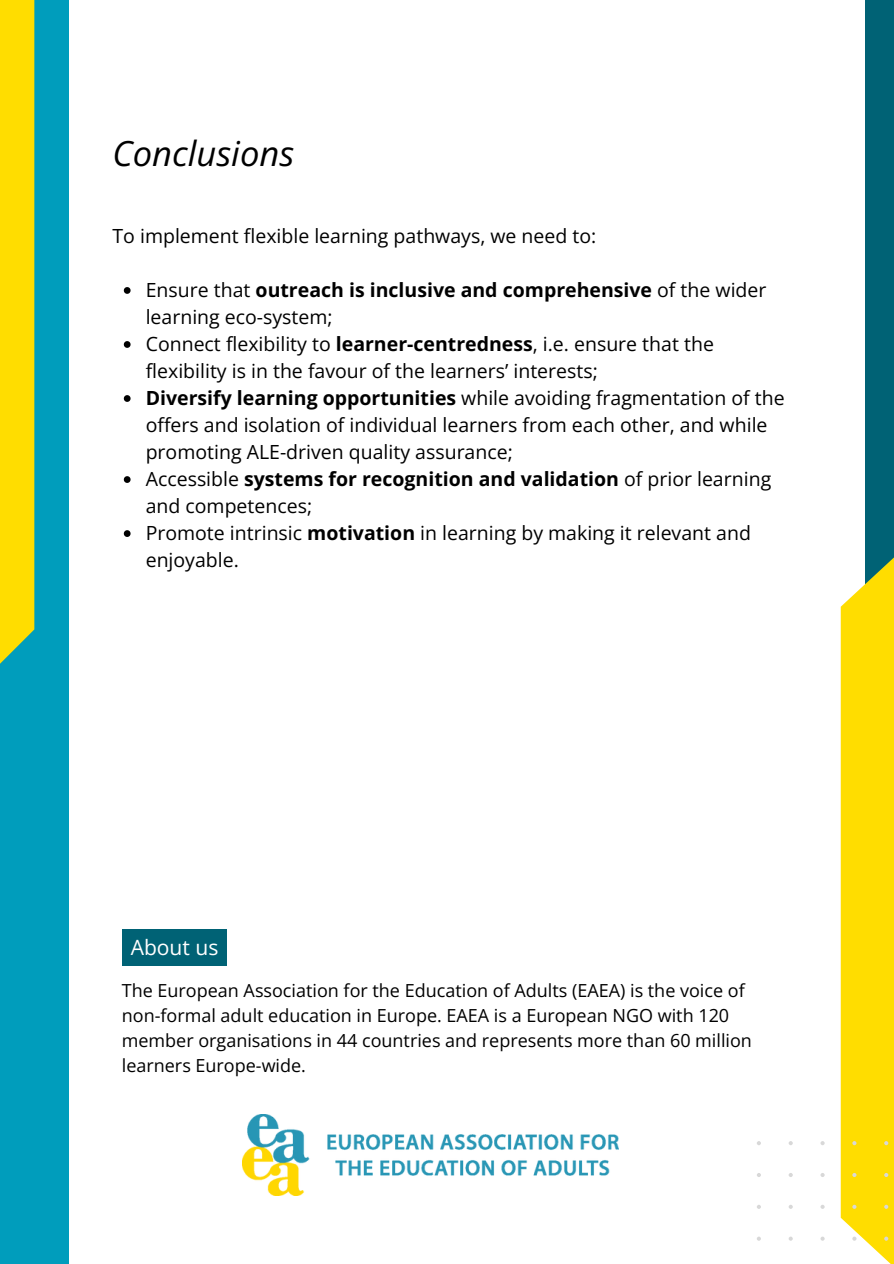
<style>
.page{position:relative;width:894px;height:1264px;background:#fff}
.page>*{position:absolute;margin:0;border:0;box-sizing:border-box;transform-origin:0 0}
.t1{font:italic 34.5px "Open Sans";color:#000}
.t2{font:21px "Open Sans";color:#fff}
.t3{font:19.5px/27px "Open Sans";color:#000}
.t4{font:18px/24.8px "Open Sans";color:#000}
.s1{font-weight:700}
</style>
<div class="page">
<div style="left:0;top:0;width:69px;height:1263px;background:#009dbc"></div>
<div style="left:0;top:0;width:34px;height:696px;background:#fd0"></div>
<div style="left:865px;top:0;width:28px;height:1005px;background:#006275"></div>
<svg style="left:757px;top:1141px;width:3px;height:4px"></svg>
<svg style="left:788px;top:1141px;width:4px;height:4px"></svg>
<svg style="left:820px;top:1141px;width:4px;height:4px"></svg>
<svg style="left:757px;top:1173px;width:3px;height:4px"></svg>
<svg style="left:820px;top:1236px;width:4px;height:4px"></svg>
<svg style="left:840px;top:558px;width:53px;height:705px;background:#fcde12"></svg>
<div style="left:122px;top:929px;width:105px;height:37px;background:#006275"></div>
<img style="left:242px;top:1114px;width:376px;height:81px">
<svg style="left:124px;top:287px;width:6px;height:7px"></svg>
<svg style="left:124px;top:341px;width:6px;height:7px"></svg>
<svg style="left:124px;top:395px;width:6px;height:7px"></svg>
<svg style="left:124px;top:476px;width:6px;height:7px"></svg>
<svg style="left:124px;top:530px;width:6px;height:7px"></svg>
<p class="t1" style="left:112px;top:129px;width:183px">Conclusions</p>
<p class="t3" style="left:112px;top:222px;width:485px">To implement flexible learning pathways, we need to:</p>
<p class="t3" style="left:146px;top:276px;width:622px">Ensure that <span class="s1">outreach is inclusive and comprehensive</span> of the wider learning eco-system;</p>
<p class="t3" style="left:146px;top:330px;width:569px">Connect flexibility to <span class="s1">learner-centredness</span>, i.e. ensure that the flexibility is in the favour of the learners’ interests;</p>
<p class="t3" style="left:146px;top:384px;width:640px"><span class="s1">Diversify learning opportunities</span> while avoiding fragmentation of the offers and isolation of individual learners from each other, and while promoting ALE-driven quality assurance;</p>
<h2 class="t3" style="left:146px;top:465px;width:626px">Accessible <span class="s1">systems for recognition and validation</span> of prior learning and competences;</h2>
<p class="t3" style="left:146px;top:519px;width:606px">Promote intrinsic <span class="s1">motivation</span> in learning by making it relevant and enjoyable.</p>
<h1 class="t2" style="left:131px;top:932px;width:89px">About us</h1>
<h2 class="t4" style="left:122px;top:978px;width:631px">The European Association for the Education of Adults (EAEA) is the voice of non-formal adult education in Europe. EAEA is a European NGO with 120 member organisations in 44 countries and represents more than 60 million learners Europe-wide.</h2>
</div>
